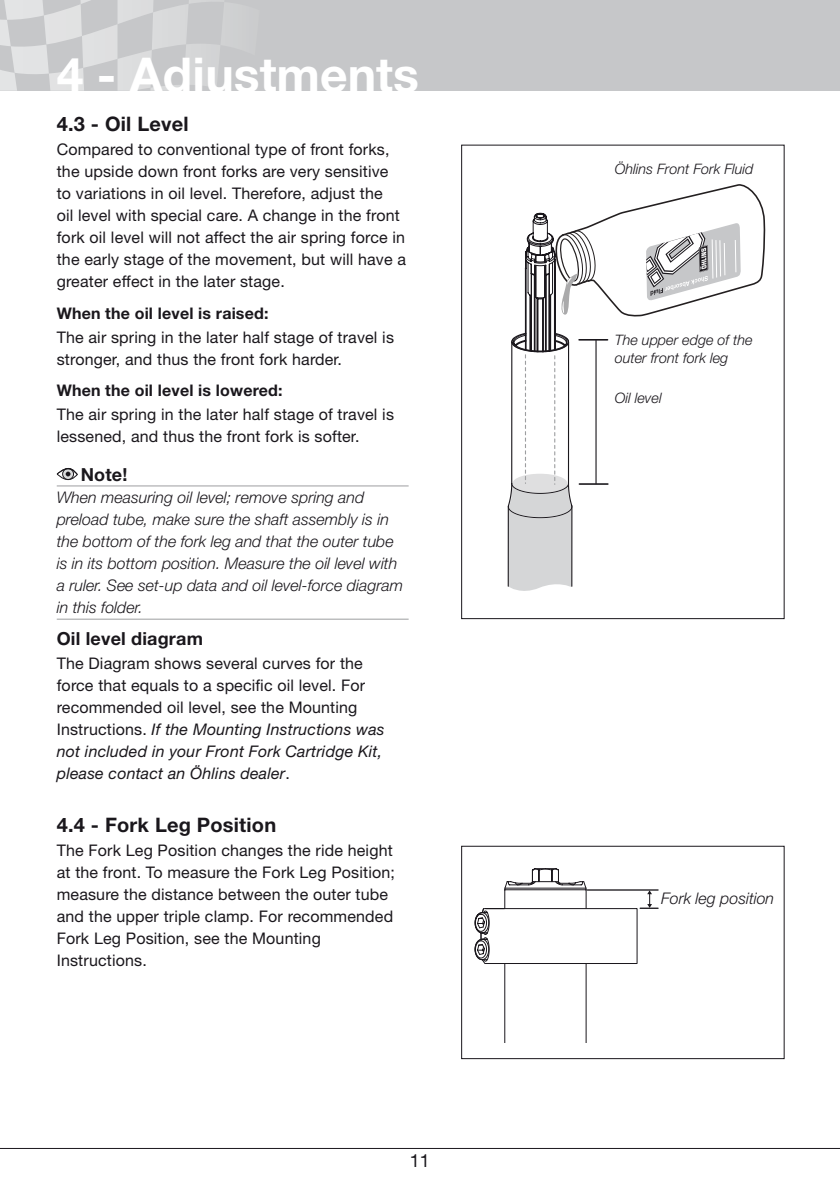
<style>
.page{position:relative;width:840px;height:1191px;background:#fff}
.page>*{position:absolute;margin:0;border:0;box-sizing:border-box;transform-origin:0 0}
.t1{font:700 48px "Helvetica Neue LT Std";color:#fff}
.t2{font:700 20px "Helvetica Neue LT Std";letter-spacing:.01em;color:#1a171c}
.t3{font:700 18px "Helvetica Neue LT Std";letter-spacing:.01em;color:#1a171c}
.t4{font:18px "Helvetica Neue LT Std";color:#1a171c}
.t5{font:16px/22px "Helvetica Neue LT Std";letter-spacing:.01em;color:#1a171c}
.t6{font:italic 300 16px/22px "Helvetica Neue LT Std";color:#1a171c}
.t7{font:700 16px "Helvetica Neue LT Std";letter-spacing:.01em;color:#1a171c}
.t8{font:italic 300 14.4px/18px "Helvetica Neue LT Std";color:#1a171c}
.s1{font-style:italic}
</style>
<div class="page">
<hr style="left:0;top:1148px;width:839px;height:1px;background:#1a171c">
<div style="left:0;top:0;width:839px;height:91px;background:#c6c7c9"></div>
<svg style="left:0;top:0;width:225px;height:91px"></svg>
<svg style="left:474px;top:868px;width:183px;height:174px"></svg>
<div style="left:461px;top:845px;width:323px;height:214px;border:1px solid #1a171c"></div>
<svg style="left:507px;top:184px;width:257px;height:407px"></svg>
<hr style="left:57px;top:485px;width:351px;height:1px;background:#9d9ea0">
<hr style="left:57px;top:619px;width:351px;height:1px;background:#9d9ea0">
<svg style="left:57px;top:468px;width:20px;height:11px"></svg>
<div style="left:57px;top:468px;width:21px;height:12px;border:1px solid #1a171c;border-radius:50%"></div>
<div style="left:63px;top:468px;width:10px;height:11px;background:#d9dadb;border-radius:50%"></div>
<div style="left:62px;top:468px;width:12px;height:12px;border:1px solid #1a171c;border-radius:50%"></div>
<svg style="left:57px;top:468px;width:21px;height:8px"></svg>
<div style="left:461px;top:145px;width:323px;height:474px;border:1px solid #1a171c"></div>
<h1 class="t1" style="left:57px;top:46px;width:363px">4 - Adjustments</h1>
<p class="t2" style="left:57px;top:112px;width:133px">4.3 - Oil Level</p>
<p class="t5" style="left:57px;top:138px;width:350px">Compared to conventional type of front forks, the upside down front forks are very sensitive to variations in oil level. Therefore, adjust the<br>oil level with special care. A change in the front fork oil level will not affect the air spring force in the early stage of the movement, but will have a greater effect in the later stage.</p>
<p class="t7" style="left:57px;top:303px;width:213px">When the oil level is raised:</p>
<p class="t5" style="left:57px;top:326px;width:338px">The air spring in the later half stage of travel is stronger, and thus the front fork harder.</p>
<p class="t7" style="left:57px;top:380px;width:227px">When the oil level is lowered:</p>
<p class="t5" style="left:57px;top:403px;width:338px">The air spring in the later half stage of travel is lessened, and thus the front fork is softer.</p>
<p class="t3" style="left:81px;top:463px;width:48px">Note!</p>
<p class="t6" style="left:57px;top:486px;width:347px">When measuring oil level; remove spring and preload tube, make sure the shaft assembly is in the bottom of the fork leg and that the outer tube is in its bottom position. Measure the oil level with a ruler. See set-up data and oil level-force diagram in this folder.</p>
<p class="t3" style="left:57px;top:627px;width:148px">Oil level diagram</p>
<p class="t5" style="left:57px;top:651px;width:329px">The Diagram shows several curves for the force that equals to a specific oil level. For recommended oil level, see the Mounting Instructions. <span class="s1">If the Mounting Instructions was not included in your Front Fork Cartridge Kit, please contact an Öhlins dealer</span>.</p>
<p class="t2" style="left:57px;top:812px;width:221px">4.4 - Fork Leg Position</p>
<p class="t5" style="left:57px;top:839px;width:339px">The Fork Leg Position changes the ride height at the front. To measure the Fork Leg Position; measure the distance between the outer tube and the upper triple clamp. For recommended Fork Leg Position, see the Mounting Instructions.</p>
<p class="t4" style="left:410px;top:1149px;width:22px">11</p>
<p class="t8" style="left:614px;top:159px;width:140px">Öhlins Front Fork Fluid</p>
<p class="t8" style="left:614px;top:331px;width:139px">The upper edge of the outer front fork leg</p>
<p class="t8" style="left:614px;top:389px;width:48px">Oil level</p>
<p class="t6" style="left:660px;top:887px;width:114px">Fork leg position</p>
</div>
